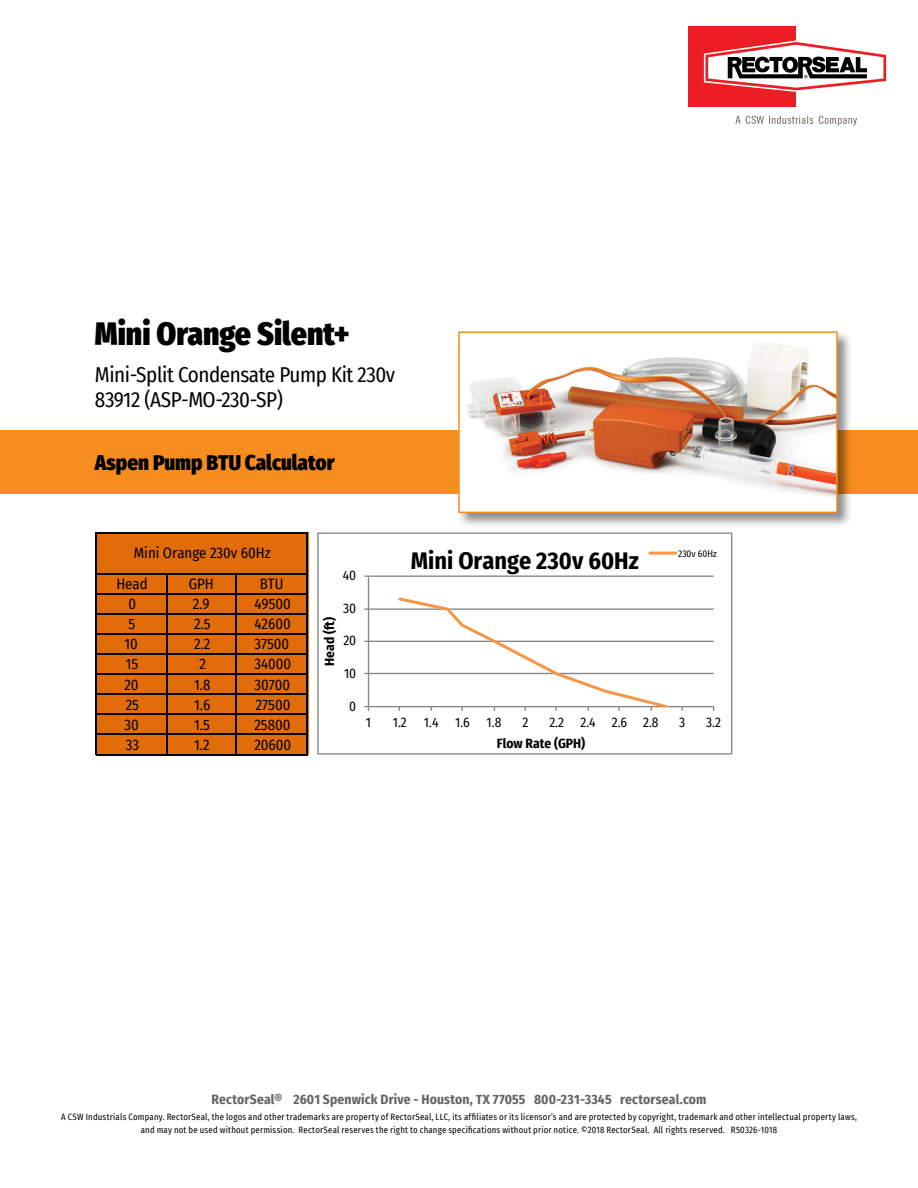
<style>
.page{position:relative;width:918px;height:1188px;background:#fff}
.page>*{position:absolute;margin:0;border:0;box-sizing:border-box;transform-origin:0 0}
.t1{font:900 31.5px "Fira Sans Condensed";color:#000}
.t2{font:700 24.15px "Fira Sans Condensed";color:#000}
.t3{font:21px/25.2px "Fira Sans Condensed";letter-spacing:-.02em;color:#000}
.t4{font:900 21px "Fira Sans Condensed";color:#000}
.t5{font:14.7px "Fira Sans Condensed";color:#000}
.t6{font:700 13.5px "Fira Sans Condensed";letter-spacing:.01em;color:#636466}
.t7{font:13.35px "Fira Sans Condensed";color:#000}
.t8{font:700 13.35px "Fira Sans Condensed";color:#000}
.t9{font:9.45px "Fira Sans Condensed";color:#000}
.t10{font:9px/12.9px "Fira Sans Condensed";letter-spacing:.025em;color:#000;text-align:center}
</style>
<div class="page">
<div style="left:688px;top:26px;width:108px;height:81px;background:#ed1d24"></div>
<svg style="left:704px;top:40px;width:183px;height:52px"></svg>
<svg style="left:735px;top:116px;width:122px;height:10px"></svg>
<div style="left:95px;top:533px;width:213px;height:222px;background:#e26b0a"></div>
<hr style="left:95px;top:533px;width:1px;height:222px;background:#000">
<hr style="left:307px;top:534px;width:1px;height:221px;background:#000">
<hr style="left:166px;top:574px;width:1px;height:181px;background:#000">
<hr style="left:236px;top:574px;width:1px;height:181px;background:#000">
<hr style="left:96px;top:533px;width:212px;height:1px;background:#000">
<hr style="left:96px;top:573px;width:212px;height:1px;background:#000">
<hr style="left:96px;top:593px;width:212px;height:1px;background:#000">
<hr style="left:96px;top:613px;width:212px;height:1px;background:#000">
<hr style="left:96px;top:633px;width:212px;height:2px;background:#000">
<hr style="left:96px;top:653px;width:212px;height:2px;background:#000">
<hr style="left:96px;top:673px;width:212px;height:2px;background:#000">
<hr style="left:96px;top:694px;width:212px;height:1px;background:#000">
<hr style="left:96px;top:714px;width:212px;height:1px;background:#000">
<hr style="left:96px;top:734px;width:212px;height:1px;background:#000">
<hr style="left:96px;top:754px;width:212px;height:1px;background:#000">
<hr style="left:368px;top:673px;width:346px;height:1px;background:#868686">
<hr style="left:368px;top:641px;width:346px;height:1px;background:#868686">
<hr style="left:368px;top:608px;width:346px;height:2px;background:#868686">
<hr style="left:368px;top:576px;width:346px;height:1px;background:#868686">
<hr style="left:368px;top:576px;width:1px;height:131px;background:#868686">
<hr style="left:368px;top:706px;width:346px;height:1px;background:#868686">
<svg style="left:364px;top:706px;width:5px;height:5px"></svg>
<svg style="left:396px;top:597px;width:274px;height:114px"></svg>
<hr style="left:650px;top:552px;width:26px;height:3px;background:#f79646">
<div style="left:317px;top:532px;width:415px;height:223px;border:1px solid #868686"></div>
<div style="left:1px;top:431px;width:917px;height:63px;background:#f78d1e"></div>
<div style="left:457px;top:330px;width:395px;height:198px;background:#000;opacity:.45"></div>
<img style="left:461px;top:334px;width:374px;height:176px">
<div style="left:458px;top:331px;width:380px;height:182px;border:2px solid #f78d1e"></div>
<h1 class="t1" style="left:95px;top:316px;width:256px">Mini Orange Silent+</h1>
<h3 class="t3" style="left:95px;top:362px;width:302px">Mini-Split Condensate Pump Kit 230v<br>83912 (ASP-MO-230-SP)</h3>
<h3 class="t4" style="left:95px;top:450px;width:241px">Aspen Pump BTU Calculator</h3>
<h3 class="t5" style="left:134px;top:544px;width:138px">Mini Orange 230v 60Hz</h3>
<h3 class="t5" style="left:116px;top:575px;width:33px">Head</h3>
<h3 class="t5" style="left:189px;top:575px;width:27px">GPH</h3>
<h3 class="t5" style="left:260px;top:575px;width:25px">BTU</h3>
<h3 class="t5" style="left:128px;top:595px;width:9px">0</h3>
<h3 class="t5" style="left:193px;top:595px;width:18px">2.9</h3>
<h3 class="t5" style="left:254px;top:595px;width:38px">49500</h3>
<h3 class="t5" style="left:128px;top:615px;width:8px">5</h3>
<h3 class="t5" style="left:194px;top:615px;width:18px">2.5</h3>
<h3 class="t5" style="left:254px;top:615px;width:38px">42600</h3>
<h3 class="t5" style="left:124px;top:636px;width:15px">10</h3>
<h3 class="t5" style="left:194px;top:636px;width:18px">2.2</h3>
<h3 class="t5" style="left:254px;top:636px;width:36px">37500</h3>
<h3 class="t5" style="left:126px;top:656px;width:14px">15</h3>
<h3 class="t5" style="left:199px;top:656px;width:8px">2</h3>
<h3 class="t5" style="left:254px;top:656px;width:38px">34000</h3>
<h3 class="t5" style="left:124px;top:676px;width:16px">20</h3>
<h3 class="t5" style="left:194px;top:676px;width:18px">1.8</h3>
<h3 class="t5" style="left:254px;top:676px;width:37px">30700</h3>
<h3 class="t5" style="left:126px;top:696px;width:15px">25</h3>
<h3 class="t5" style="left:194px;top:696px;width:18px">1.6</h3>
<h3 class="t5" style="left:256px;top:696px;width:36px">27500</h3>
<h3 class="t5" style="left:124px;top:716px;width:16px">30</h3>
<h3 class="t5" style="left:194px;top:716px;width:17px">1.5</h3>
<h3 class="t5" style="left:254px;top:716px;width:38px">25800</h3>
<h3 class="t5" style="left:126px;top:736px;width:15px">33</h3>
<h3 class="t5" style="left:194px;top:736px;width:17px">1.2</h3>
<h3 class="t5" style="left:254px;top:736px;width:38px">20600</h3>
<h3 class="t7" style="left:343px;top:568px;width:15px">40</h3>
<h3 class="t7" style="left:343px;top:600px;width:15px">30</h3>
<h3 class="t8" style="left:322px;top:666px;width:50px;rotate:-90deg">Head (ft)</h3>
<h3 class="t7" style="left:343px;top:633px;width:14px">20</h3>
<h3 class="t7" style="left:344px;top:666px;width:14px">10</h3>
<h3 class="t7" style="left:349px;top:698px;width:8px">0</h3>
<h2 class="t2" style="left:411px;top:546px;width:229px">Mini Orange 230v 60Hz</h2>
<p class="t9" style="left:678px;top:548px;width:40px">230v 60Hz</p>
<h3 class="t7" style="left:366px;top:715px;width:7px">1</h3>
<h3 class="t7" style="left:393px;top:715px;width:15px">1.2</h3>
<h3 class="t7" style="left:424px;top:715px;width:79px">1.4 1.6 1.8</h3>
<h3 class="t7" style="left:522px;top:715px;width:7px">2</h3>
<h3 class="t7" style="left:549px;top:715px;width:111px">2.2 2.4 2.6 2.8</h3>
<h3 class="t7" style="left:679px;top:715px;width:8px">3</h3>
<h3 class="t7" style="left:706px;top:715px;width:16px">3.2</h3>
<h3 class="t8" style="left:497px;top:735px;width:90px">Flow Rate (GPH)</h3>
<h3 class="t6" style="left:211px;top:1092px;width:497px">RectorSeal® 2601 Spenwick Drive - Houston, TX 77055 800-231-3345 rectorseal.com</h3>
<p class="t10" style="left:61px;top:1111px;width:797px">A CSW Industrials Company. RectorSeal, the logos and other trademarks are property of RectorSeal, LLC, its affiliates or its licensor’s and are protected by copyright, trademark and other intellectual property laws, and may not be used without permission. RectorSeal reserves the right to change specifications without prior notice. © ࠀ߿ࠁ 8 RectorSeal. All rights reserved. R50326-1018</p>
</div>
